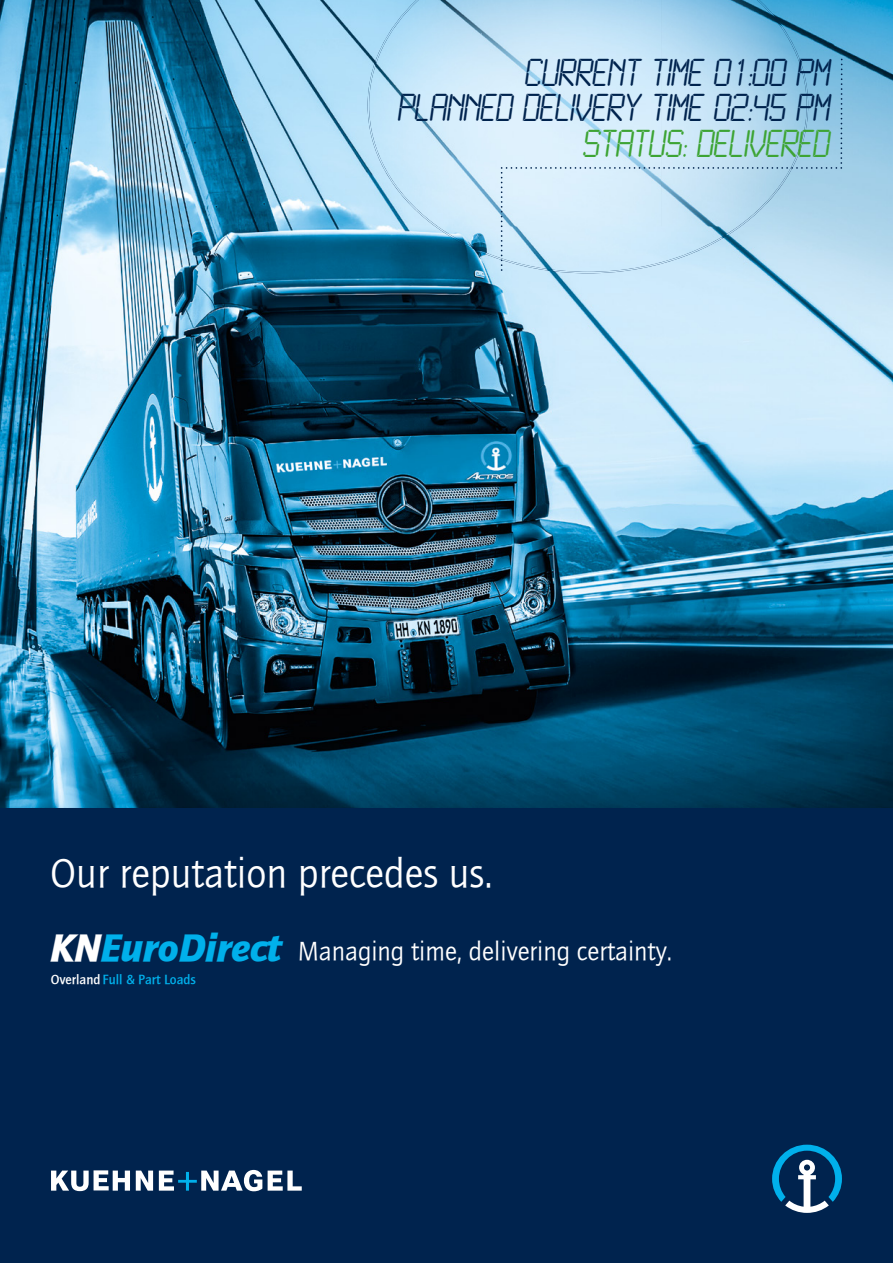
<style>
.page{position:relative;width:893px;height:1263px;background:#00234e}
.page>*{position:absolute;margin:0;border:0;box-sizing:border-box;transform-origin:0 0}
.t1{font:42px "Quay Itc T Book";color:#fff}
.t2{font:34.2px/35.7px "LCD Light";color:#00234e;text-align:right}
.t3{font:34.2px "LCD Light";color:#3da434}
.t4{font:27px "Quay Itc T Book";color:#fff}
.t5{font:13.8px "Quay Itc T Bold";color:#00b0eb}
.s1{font-family:"Quay Itc T Black";font-style:italic;font-size:39.6px}
.s2{font-family:"Quay Itc T Black";font-style:italic;font-size:39.6px;color:#00b0eb}
.s3{color:#fff}
</style>
<div class="page">
<img style="left:0;top:0;width:893px;height:808px">
<img style="left:369px;top:0;width:438px;height:227px">
<img style="left:438px;top:226px;width:300px;height:46px">
<img style="left:382px;top:0;width:37px;height:46px">
<img style="left:757px;top:0;width:37px;height:46px">
<img style="left:368px;top:45px;width:48px;height:166px">
<img style="left:759px;top:45px;width:49px;height:14px">
<img style="left:416px;top:208px;width:49px;height:37px">
<img style="left:465px;top:243px;width:246px;height:30px">
<svg style="left:501px;top:59px;width:341px;height:212px;background:#c0e0f3"></svg>
<svg style="left:772px;top:1145px;width:70px;height:68px"></svg>
<svg style="left:136px;top:1170px;width:17px;height:20px"></svg>
<svg style="left:268px;top:1170px;width:34px;height:20px"></svg>
<svg style="left:159px;top:1170px;width:103px;height:21px"></svg>
<svg style="left:51px;top:1170px;width:79px;height:21px"></svg>
<p class="t2" style="left:399px;top:56px;width:434px">CURRENT TIME 01:00 PM<br>PLANNED DELIVERY TIME 02:45 PM</p>
<p class="t3" style="left:584px;top:125px;width:248px">STATUS: DELIVERED</p>
<h1 class="t1" style="left:50px;top:848px;width:444px">Our reputation precedes us.</h1>
<p class="t4" style="left:50px;top:935px;width:623px"><span class="s1">KN</span><span class="s2">EuroDirect</span> Managing time, delivering certainty.</p>
<p class="t5" style="left:51px;top:971px;width:147px"><span class="s3">Overland</span> Full &amp; Part Loads</p>
</div>
